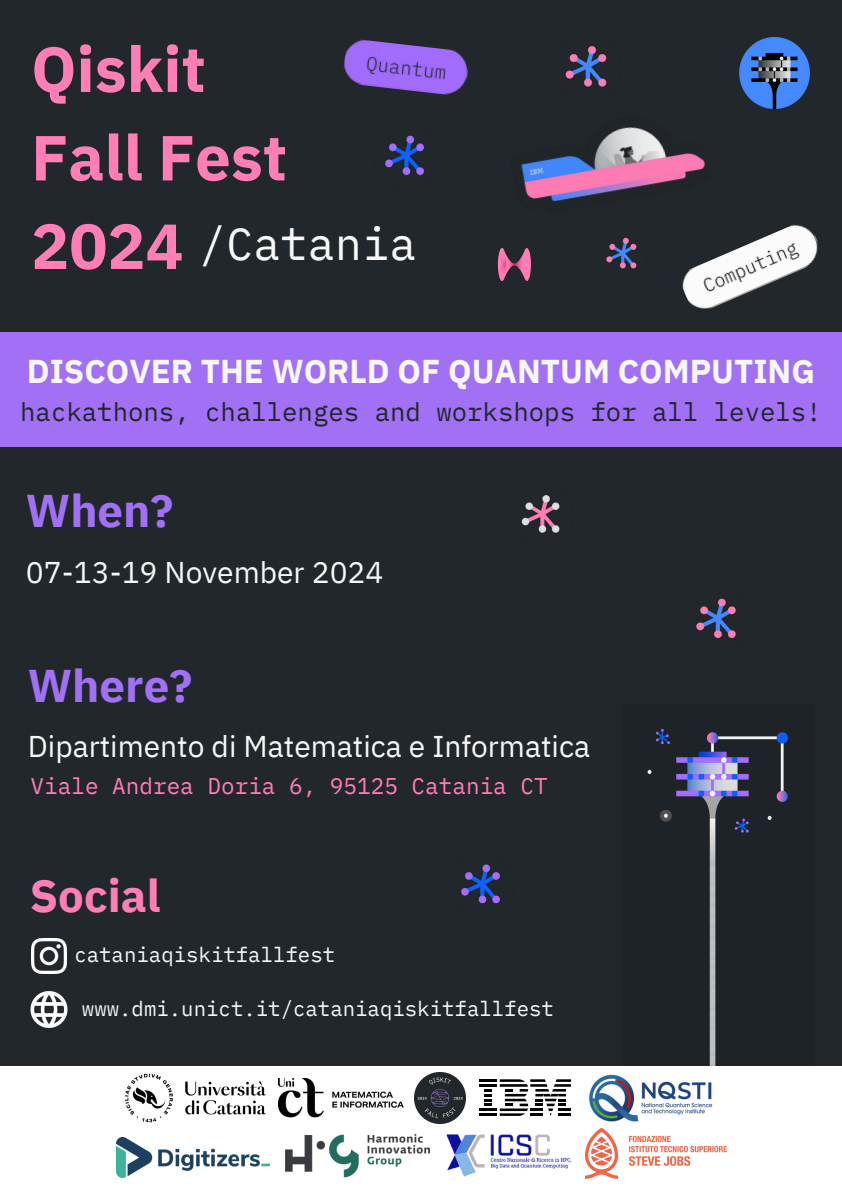
<style>
.page{position:relative;width:842px;height:1191px;background:#fff}
.page>*{position:absolute;margin:0;border:0;box-sizing:border-box;transform-origin:0 0}
.t1{font:700 63.5px/88.5px "IBM Plex Sans";color:#ff7eb6}
.t2{font:700 45.7px "IBM Plex Sans";color:#a170f5}
.t3{font:700 45.7px "IBM Plex Sans";color:#fe7eb6}
.t4{font:45.4px "IBM Plex Mono";color:#f7f7f7}
.t5{font:700 32.9px "IBM Plex Sans";color:#f7f7f7}
.t6{font:29.9px "IBM Plex Sans";color:#f7f7f7}
.t7{font:25.7px "IBM Plex Mono";color:#21272a}
.t8{font:22.7px "IBM Plex Mono";color:#fe7eb6}
.t9{font:20.7px "IBM Plex Mono";color:#f7f7f7}
</style>
<div class="page">
<div style="left:0;top:0;width:842px;height:1190px;background:#21272a"></div>
<div style="left:0;top:1065px;width:842px;height:125px;background:#fff"></div>
<img style="left:116px;top:1137px;width:154px;height:39px">
<img style="left:285px;top:1133px;width:145px;height:45px">
<img style="left:446px;top:1134px;width:126px;height:43px">
<img style="left:585px;top:1128px;width:141px;height:50px">
<img style="left:589px;top:1074px;width:124px;height:48px">
<img style="left:125px;top:1073px;width:141px;height:50px">
<img style="left:415px;top:1072px;width:51px;height:51px">
<img style="left:278px;top:1078px;width:126px;height:38px">
<svg style="left:479px;top:1079px;width:92px;height:36px"></svg>
<img style="left:343px;top:39px;width:125px;height:56px">
<img style="left:682px;top:224px;width:136px;height:85px">
<img style="left:521px;top:127px;width:185px;height:75px">
<img style="left:565px;top:46px;width:42px;height:41px">
<img style="left:606px;top:237px;width:31px;height:32px">
<img style="left:385px;top:135px;width:39px;height:41px">
<img style="left:497px;top:248px;width:34px;height:33px">
<img style="left:739px;top:38px;width:71px;height:70px">
<div style="left:0;top:332px;width:842px;height:115px;background:#a170f5"></div>
<img style="left:30px;top:991px;width:38px;height:37px">
<img style="left:32px;top:938px;width:34px;height:34px">
<img style="left:521px;top:495px;width:39px;height:38px">
<img style="left:696px;top:598px;width:40px;height:41px">
<img style="left:461px;top:864px;width:39px;height:40px">
<img style="left:647px;top:728px;width:141px;height:201px">
<img style="left:647px;top:861px;width:141px;height:51px">
<img style="left:709px;top:964px;width:7px;height:5px">
<img style="left:709px;top:929px;width:7px;height:35px">
<img style="left:709px;top:969px;width:7px;height:41px">
<img style="left:709px;top:986px;width:7px;height:19px">
<img style="left:647px;top:918px;width:141px;height:6px">
<img style="left:647px;top:849px;width:141px;height:12px">
<img style="left:709px;top:1010px;width:7px;height:55px">
<img style="left:709px;top:1056px;width:7px;height:6px">
<p class="t1" style="left:31px;top:24px;width:257px">Qiskit<br>Fall Fest<br>2024</p>
<p class="t4" style="left:199px;top:214px;width:219px">/Catania</p>
<h3 class="t5" style="left:27px;top:349px;width:790px">DISCOVER THE WORLD OF QUANTUM COMPUTING</h3>
<p class="t7" style="left:20px;top:394px;width:803px">hackathons, challenges and workshops for all levels!</p>
<p class="t2" style="left:26px;top:480px;width:149px">When?</p>
<p class="t6" style="left:26px;top:552px;width:359px">07-13-19 November 2024</p>
<p class="t2" style="left:28px;top:655px;width:166px">Where?</p>
<p class="t6" style="left:28px;top:726px;width:564px">Dipartimento di Matematica e Informatica</p>
<p class="t8" style="left:31px;top:770px;width:519px">Viale Andrea Doria 6, 95125 Catania CT</p>
<p class="t3" style="left:30px;top:865px;width:132px">Social</p>
<p class="t9" style="left:74px;top:941px;width:262px">cataniaqiskitfallfest</p>
<p class="t9" style="left:82px;top:994px;width:473px">www.dmi.unict.it/cataniaqiskitfallfest</p>
</div>
